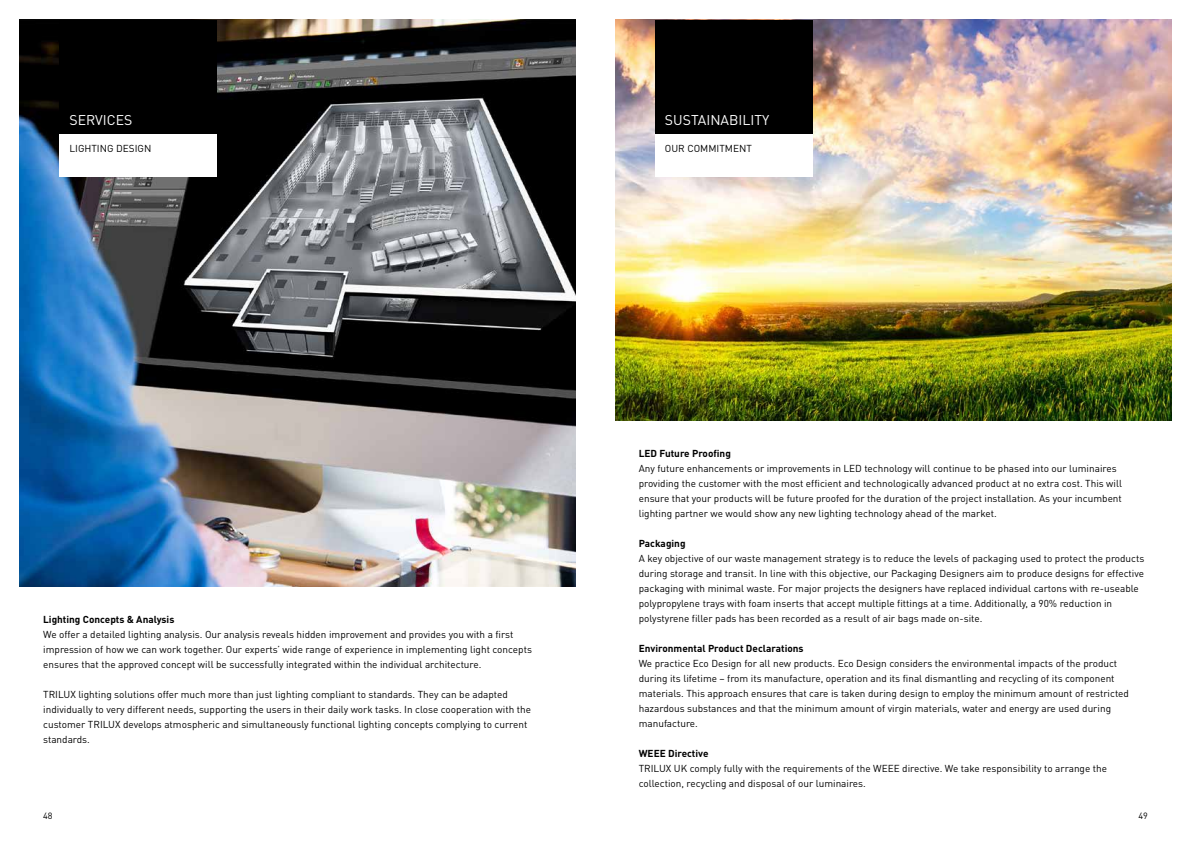
<style>
.page{position:relative;width:1191px;height:842px;background:#fff}
.page>*{position:absolute;margin:0;border:0;box-sizing:border-box;transform-origin:0 0}
.t1{font:14px "Trilux DIN";color:#fff}
.t2{font:10px/15px "Trilux DIN";color:#000}
.t3{font:700 10px "Trilux DIN";color:#000}
.t4{font:9px "Trilux DIN";color:#000}
</style>
<div class="page">
<img style="left:20px;top:20px;width:555px;height:567px">
<div style="left:60px;top:20px;width:157px;height:115px;background:#000"></div>
<div style="left:60px;top:135px;width:157px;height:42px;background:#fff"></div>
<img style="left:615px;top:20px;width:556px;height:401px">
<div style="left:655px;top:20px;width:157px;height:115px;background:#000"></div>
<div style="left:655px;top:135px;width:157px;height:42px;background:#fff"></div>
<h1 class="t1" style="left:69px;top:111px;width:64px">SERVICES</h1>
<p class="t2" style="left:69px;top:141px;width:83px">LIGHTING DESIGN</p>
<h1 class="t1" style="left:665px;top:111px;width:106px">SUSTAINABILITY</h1>
<p class="t2" style="left:665px;top:141px;width:88px">OUR COMMITMENT</p>
<p class="t3" style="left:43px;top:613px;width:133px">Lighting Concepts &amp; Analysis</p>
<p class="t2" style="left:43px;top:627px;width:490px">We offer a detailed lighting analysis. Our analysis reveals hidden improvement and provides you with a first impression of how we can work together. Our experts’ wide range of experience in implementing light concepts ensures that the approved concept will be successfully integrated within the individual architecture.</p>
<p class="t2" style="left:43px;top:687px;width:489px">TRILUX lighting solutions offer much more than just lighting compliant to standards. They can be adapted individually to very different needs, supporting the users in their daily work tasks. In close cooperation with the customer TRILUX develops atmospheric and simultaneously functional lighting concepts complying to current standards.</p>
<p class="t3" style="left:639px;top:447px;width:94px">LED Future Proofing</p>
<p class="t2" style="left:639px;top:461px;width:485px">Any future enhancements or improvements in LED technology will continue to be phased into our luminaires providing the customer with the most efficient and technologically advanced product at no extra cost. This will ensure that your products will be future proofed for the duration of the project installation. As your incumbent lighting partner we would show any new lighting technology ahead of the market.</p>
<p class="t3" style="left:639px;top:537px;width:48px">Packaging</p>
<p class="t2" style="left:639px;top:551px;width:507px">A key objective of our waste management strategy is to reduce the levels of packaging used to protect the products during storage and transit. In line with this objective, our Packaging Designers aim to produce designs for effective packaging with minimal waste. For major projects the designers have replaced individual cartons with re-useable polypropylene trays with foam inserts that accept multiple fittings at a time. Additionally, a 90% reduction in polystyrene filler pads has been recorded as a result of air bags made on-site.</p>
<p class="t3" style="left:639px;top:642px;width:166px">Environmental Product Declarations</p>
<p class="t2" style="left:639px;top:656px;width:492px">We practice Eco Design for all new products. Eco Design considers the environmental impacts of the product during its lifetime – from its manufacture, operation and its final dismantling and recycling of its component materials. This approach ensures that care is taken during design to employ the minimum amount of restricted hazardous substances and that the minimum amount of virgin materials, water and energy are used during manufacture.</p>
<p class="t3" style="left:639px;top:747px;width:71px">WEEE Directive</p>
<p class="t2" style="left:639px;top:761px;width:470px">TRILUX UK comply fully with the requirements of the WEEE directive. We take responsibility to arrange the collection, recycling and disposal of our luminaires.</p>
<p class="t4" style="left:43px;top:810px;width:11px">48</p>
<p class="t4" style="left:1138px;top:810px;width:11px">49</p>
</div>
